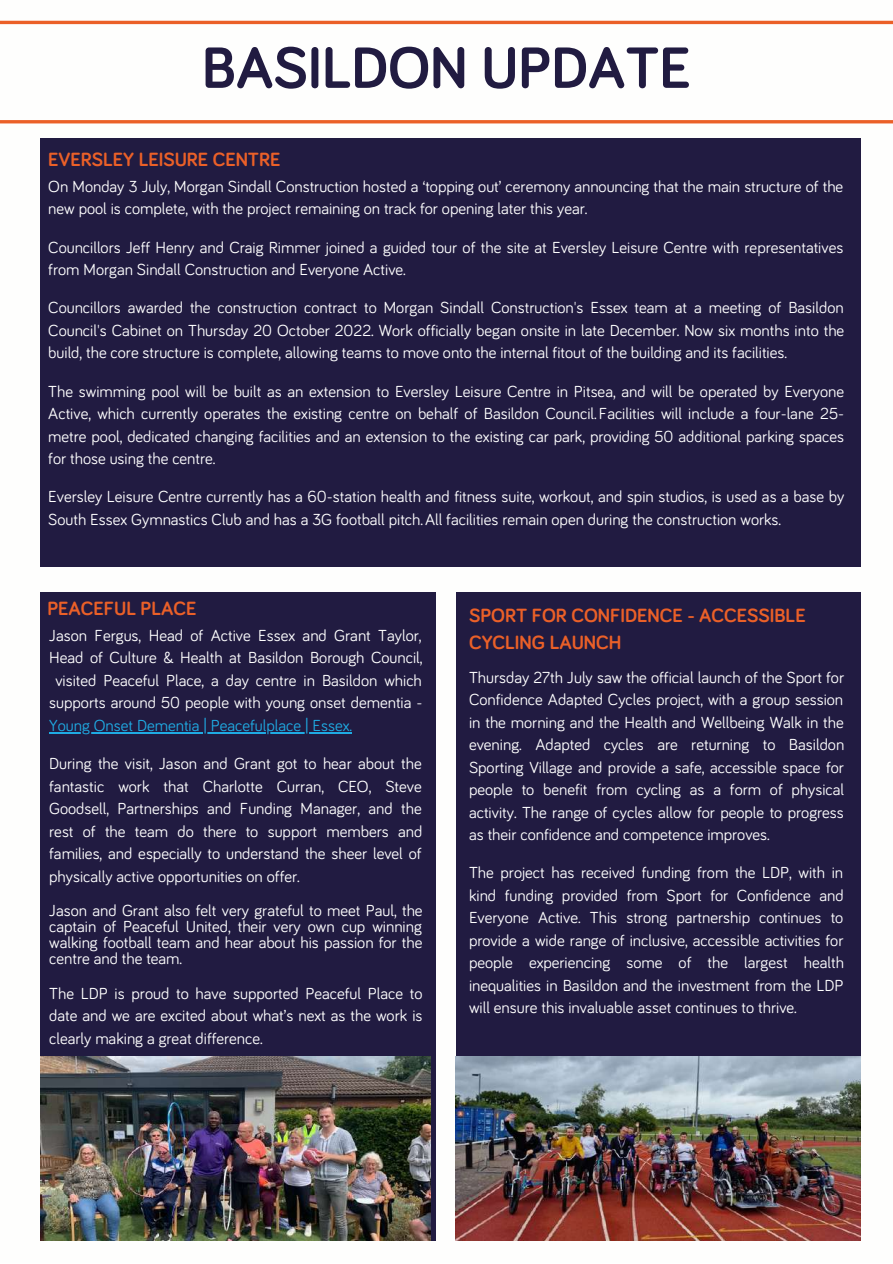
<style>
.page{position:relative;width:893px;height:1264px;background:#fff}
.page>*{position:absolute;margin:0;border:0;box-sizing:border-box;transform-origin:0 0}
.t1{font:700 60px "Bariol";color:#211b41}
.t2{font:700 19.8px/27px "Bariol";color:#eb6028}
.t3{font:16.5px/22.5px "Bariol";color:#fff;text-align:justify}
.t4{font:16.5px "Bariol";color:#1fabe3}
</style>
<div class="page">
<div style="left:41px;top:592px;width:395px;height:648px;background:#211b41"></div>
<div style="left:40px;top:138px;width:820px;height:428px;background:#211b41"></div>
<hr style="left:0;top:21px;width:892px;height:3px;background:#eb6028">
<hr style="left:0;top:120px;width:892px;height:3px;background:#eb6028">
<img style="left:41px;top:1056px;width:390px;height:184px">
<div style="left:456px;top:592px;width:404px;height:648px;background:#211b41"></div>
<img style="left:456px;top:1056px;width:404px;height:184px">
<hr style="left:49px;top:732px;width:303px;height:1px;background:#1fabe3">
<h1 class="t1" style="left:202px;top:41px;width:490px">BASILDON UPDATE</h1>
<p class="t2" style="left:48px;top:147px;width:234px">EVERSLEY LEISURE CENTRE</p>
<p class="t3" style="left:48px;top:176px;width:796px">On Monday 3 July, Morgan Sindall Construction hosted a ‘topping out’ ceremony announcing that the main structure of the new pool is complete, with the project remaining on track for opening later this year.</p>
<p class="t3" style="left:48px;top:237px;width:796px">Councillors Jeff Henry and Craig Rimmer joined a guided tour of the site at Eversley Leisure Centre with representatives from Morgan Sindall Construction and Everyone Active.</p>
<p class="t3" style="left:48px;top:297px;width:797px">Councillors awarded the construction contract to Morgan Sindall Construction's Essex team at a meeting of Basildon Council's Cabinet on Thursday 20 October 2022. Work officially began onsite in late December. Now six months into the build, the core structure is complete, allowing teams to move onto the internal fitout of the building and its facilities.</p>
<p class="t3" style="left:48px;top:380px;width:797px">The swimming pool will be built as an extension to Eversley Leisure Centre in Pitsea, and will be operated by Everyone Active, which currently operates the existing centre on behalf of Basildon Council.Facilities will include a four-lane 25- metre pool, dedicated changing facilities and an extension to the existing car park, providing 50 additional parking spaces for those using the centre.</p>
<p class="t3" style="left:48px;top:486px;width:797px">Eversley Leisure Centre currently has a 60-station health and fitness suite, workout, and spin studios, is used as a base by<br>South Essex Gymnastics Club and has a 3G football pitch.All facilities remain open during the construction works.</p>
<p class="t2" style="left:47px;top:596px;width:150px">PEACEFUL PLACE</p>
<p class="t2" style="left:469px;top:603px;width:338px">SPORT FOR CONFIDENCE - ACCESSIBLE<br>CYCLING LAUNCH</p>
<p class="t3" style="left:469px;top:666px;width:376px">Thursday 27th July saw the official launch of the Sport for Confidence Adapted Cycles project, with a group session in the morning and the Health and Wellbeing Walk in the evening. Adapted cycles are returning to Basildon Sporting Village and provide a safe, accessible space for people to benefit from cycling as a form of physical activity. The range of cycles allow for people to progress as their confidence and competence improves.</p>
<p class="t3" style="left:469px;top:862px;width:376px">The project has received funding from the LDP, with in kind funding provided from Sport for Confidence and Everyone Active. This strong partnership continues to provide a wide range of inclusive, accessible activities for people experiencing some of the largest health inequalities in Basildon and the investment from the LDP will ensure this invaluable asset continues to thrive.</p>
<p class="t3" style="left:49px;top:625px;width:375px;text-align:center">Jason Fergus, Head of Active Essex and Grant Taylor, Head of Culture &amp; Health at Basildon Borough Council, visited Peaceful Place, a day centre in Basildon which supports around 50 people with young onset dementia -</p>
<p class="t4" style="left:49px;top:718px;width:304px">Young Onset Dementia | Peacefulplace | Essex.</p>
<p class="t3" style="left:49px;top:753px;width:374px">During the visit, Jason and Grant got to hear about the fantastic work that Charlotte Curran, CEO, Steve Goodsell, Partnerships and Funding Manager, and the rest of the team do there to support members and families, and especially to understand the sheer level of physically active opportunities on offer.</p>
<p class="t3" style="left:49px;top:903px;width:375px;line-height:15.8px">Jason and Grant also felt very grateful to meet Paul, the captain of Peaceful United, their very own cup winning walking football team and hear about his passion for the centre and the team.</p>
<p class="t3" style="left:49px;top:982px;width:375px">The LDP is proud to have supported Peaceful Place to date and we are excited about what’s next as the work is clearly making a great difference.</p>
</div>
